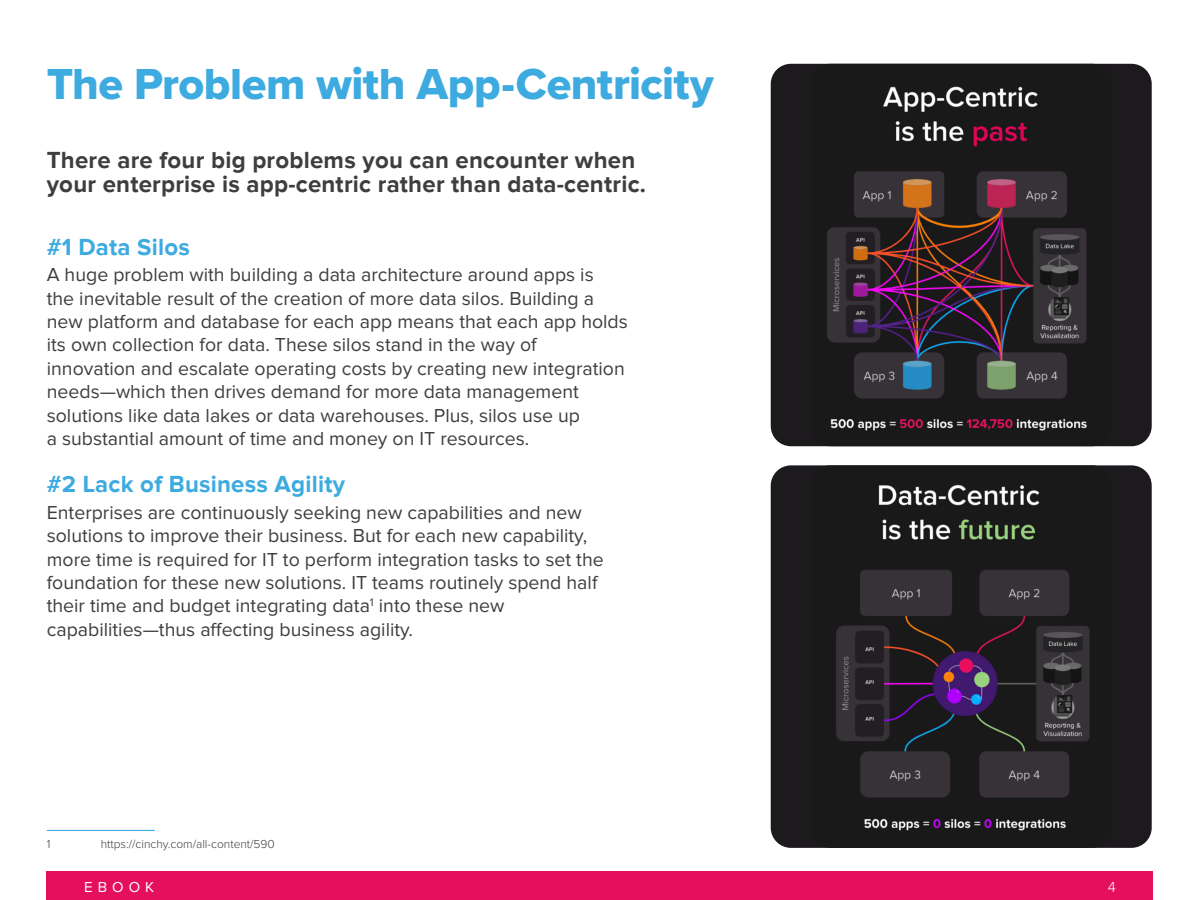
<style>
.page{position:relative;width:1200px;height:900px;background:#fff}
.page>*{position:absolute;margin:0;border:0;box-sizing:border-box;transform-origin:0 0}
.Text_Left{font:45px "Proxima Nova Extrabld";letter-spacing:-.01em;color:#3daae0}
.Text_Left-2{font:700 24px/24px "Proxima Nova";letter-spacing:.01em;color:#3e3e3f}
.Text_Left-3{font:700 24px "Proxima Nova";letter-spacing:.01em;color:#3daae0}
.t1{font:19.5px/23.4px "Proxima Nova";color:#3e3e3f}
.t2{font:15px "Proxima Nova";letter-spacing:.335em;color:#fff}
.t3{font:300 15px "Proxima Nova";color:#fff}
.Text_Left-4{font:300 12px "Proxima Nova";color:#3e3e3f}
</style>
<div class="page">
<div style="left:47px;top:872px;width:1106px;height:28px;background:#e4105d"></div>
<div style="left:771px;top:64px;width:381px;height:382px;background:#1c1a1d;border-radius:20px"></div>
<div style="left:771px;top:465px;width:381px;height:383px;background:#1c1a1d;border-radius:20px"></div>
<img style="left:827px;top:86px;width:260px;height:345px">
<img style="left:810px;top:465px;width:302px;height:383px">
<hr style="left:47px;top:830px;width:108px;height:1px;background:#3daae0">
<p class="Text_Left" style="left:47px;top:51px;width:668px">The Problem with App-Centricity</p>
<p class="Text_Left-2" style="left:47px;top:148px;width:601px">There are four big problems you can encounter when your enterprise is app-centric rather than data-centric.</p>
<p class="Text_Left-3" style="left:47px;top:233px;width:145px">#1 Data Silos</p>
<p class="t1" style="left:47px;top:263px;width:583px">A huge problem with building a data architecture around apps is<br>the inevitable result of the creation of more data silos. Building a new platform and database for each app means that each app holds its own collection for data. These silos stand in the way of innovation and escalate operating costs by creating new integration needs—which then drives demand for more data management solutions like data lakes or data warehouses. Plus, silos use up<br>a substantial amount of time and money on IT resources.</p>
<p class="Text_Left-3" style="left:47px;top:471px;width:300px">#2 Lack of Business Agility</p>
<p class="t1" style="left:47px;top:501px;width:558px">Enterprises are continuously seeking new capabilities and new solutions to improve their business. But for each new capability, more time is required for IT to perform integration tasks to set the foundation for these new solutions. IT teams routinely spend half their time and budget integrating data<sup>1</sup> into these new capabilities—thus affecting business agility.</p>
<p class="Text_Left-4" style="left:47px;top:837px;width:5px">1</p>
<p class="Text_Left-4" style="left:101px;top:837px;width:176px">https://cinchy.com/all-content/590</p>
<p class="t2" style="left:84px;top:879px;width:72px">EBOOK</p>
<p class="t3" style="left:1108px;top:879px;width:10px">4</p>
</div>
